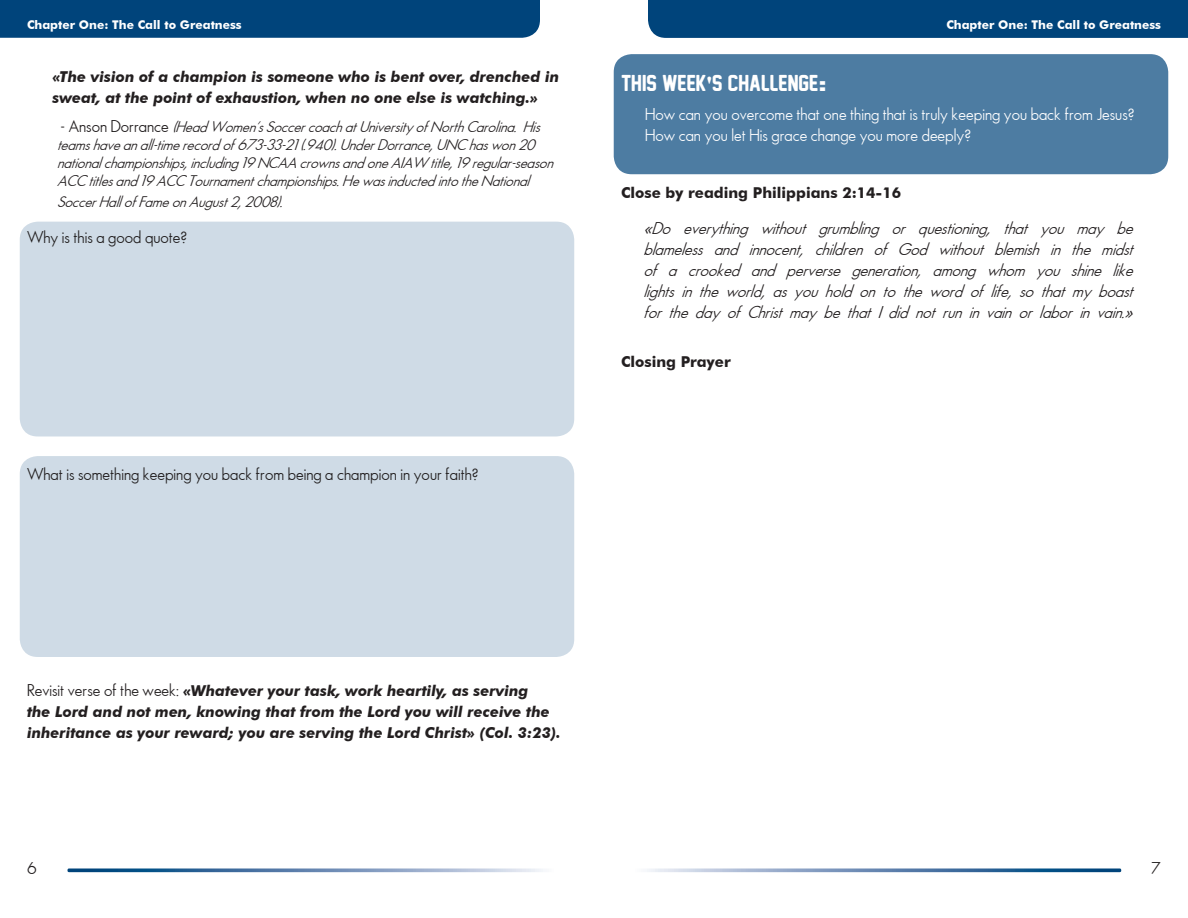
<style>
.page{position:relative;width:1188px;height:918px;background:#fff}
.page>*{position:absolute;margin:0;border:0;box-sizing:border-box;transform-origin:0 0}
.t1{font:21px "New Athletic M54";color:#fff}
.t2{font:italic 700 15px/21px "Futura BT";color:#231f20}
.t3{font:italic 15px/21px "Futena";color:#231f20;text-align:justify}
.t4{font:15px/21px "Futena";color:#fff}
.t5{font:15px "Futena";color:#231f20}
.t6{font:700 15px "Futura BT";color:#231f20}
.t7{font:italic 13.5px/18px "Futena";color:#231f20}
.t8{font:700 12px "Futura BT";color:#fff}
.s1{font-style:normal;font-size:15px}
.s2{font-family:"Rockwell";font-weight:800}
.s3{font-family:"Futena";font-weight:400;font-style:normal}
</style>
<div class="page">
<div style="left:20px;top:222px;width:554px;height:214px;background:#cfdbe6;border-radius:18px"></div>
<div style="left:20px;top:456px;width:554px;height:201px;background:#cfdbe6;border-radius:18px"></div>
<div style="left:614px;top:54px;width:554px;height:120px;background:#4d7ca2;border-radius:18px"></div>
<div style="left:0;top:0;width:540px;height:38px;background:#00447b"></div>
<svg style="left:68px;top:868px;width:475px;height:4px;background:#7798ba"></svg>
<div style="left:648px;top:0;width:540px;height:38px;background:#00447b"></div>
<svg style="left:647px;top:868px;width:474px;height:4px;background:#7798ba"></svg>
<p class="t8" style="left:27px;top:17px;width:216px">Chapter One: The Call to Greatness</p>
<p class="t2" style="left:52px;top:66px;width:508px">«The vision of a champion is someone who is bent over, drenched in sweat, at the point of exhaustion, when no one else is watching.»</p>
<p class="t7" style="left:57px;top:119px;width:502px"><span class="s1">- A n s o n D o r r a n c e</span> (HeadWomen'sSoccercoachatUniversityofNorthCarolina. His teamshaveanall-timerecordof673-33-21(.940).UnderDorrance,UNC haswon20 nationalchampionships,including19NCAA crownsandoneAIAW title,19regular-season ACC titlesand19ACC Tournamentchampionships.HewasinductedintotheNational</p>
<p class="t7" style="left:57px;top:194px;width:231px">SoccerHallofFameonAugust2,2008).</p>
<p class="t5" style="left:27px;top:231px;width:162px">Why is this a good quote?</p>
<p class="t5" style="left:27px;top:468px;width:454px">What is something keeping you back from being a champion in your faith?</p>
<p class="t8" style="left:946px;top:17px;width:216px">Chapter One: The Call to Greatness</p>
<h1 class="t1" style="left:621px;top:71px;width:207px">THIS WEEK<span class="s2">'</span>S CHALLENGE<span class="s2">:</span></h1>
<p class="t4" style="left:645px;top:105px;width:491px">How can you overcome that one thing that is truly keeping you back from Jesus?<br>How can you let His grace change you more deeply?</p>
<p class="t6" style="left:621px;top:183px;width:282px">Close by reading Philippians 2:14-16</p>
<p class="t3" style="left:644px;top:219px;width:496px">«Do everything without grumbling or questioning, that you may be blameless and innocent, children of God without blemish in the midst of a crooked and perverse generation, among whom you shine like lights in the world, as you hold on to the word of life, so that my boast for the day of Christ may be that I did not run in vain or labor in vain.»</p>
<p class="t6" style="left:621px;top:353px;width:111px">Closing Prayer</p>
<p class="t2" style="left:27px;top:680px;width:535px"><span class="s3">Revisit verse of the week:</span> «Whatever your task, work heartily, as serving<br>the Lord and not men, knowing that from the Lord you will receive the inheritance as your reward; you are serving the Lord Christ» (Col. 3:23).</p>
<p class="t5" style="left:27px;top:862px;width:11px">6</p>
<p class="t5" style="left:1151px;top:862px;width:11px">7</p>
</div>
